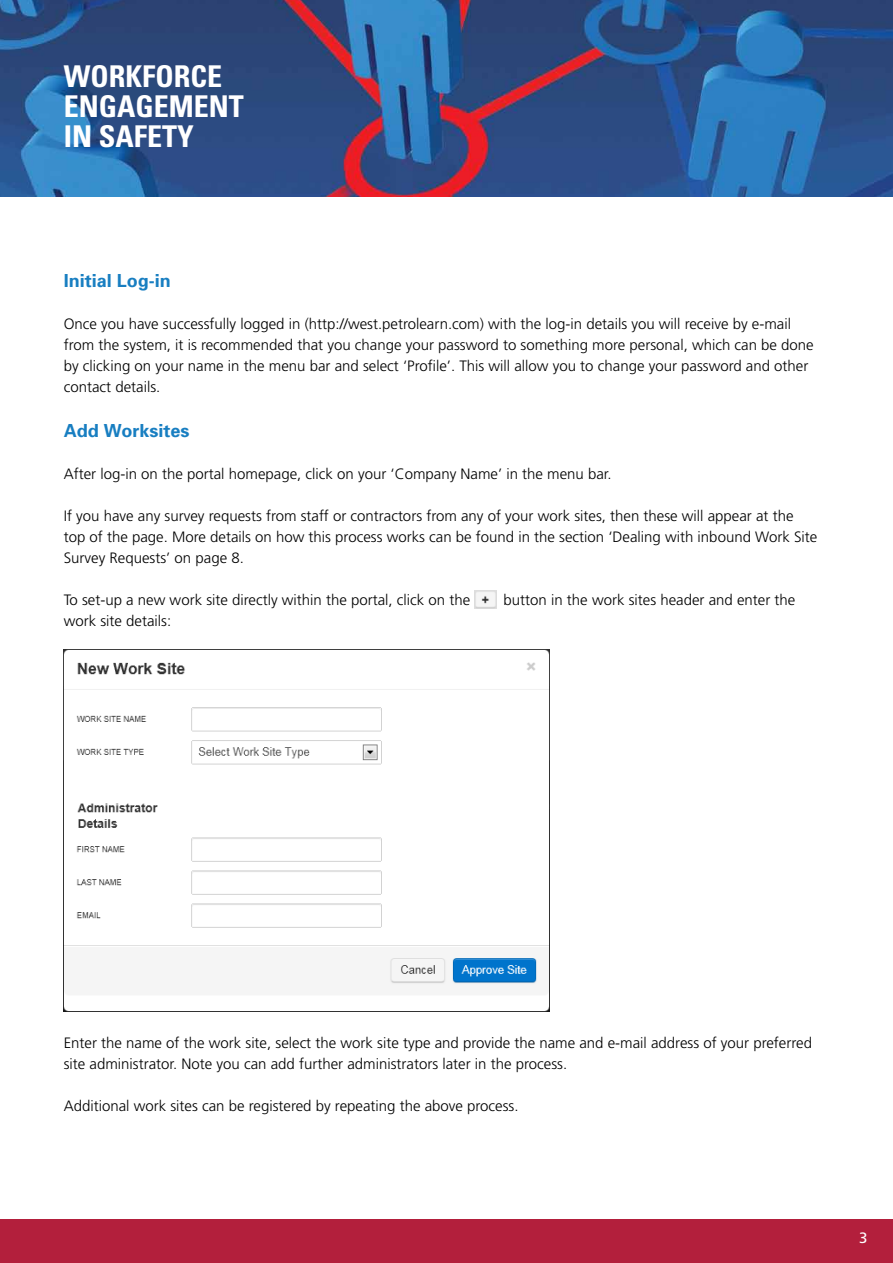
<style>
.page{position:relative;width:893px;height:1263px;background:#fff}
.page>*{position:absolute;margin:0;border:0;box-sizing:border-box;transform-origin:0 0}
.t1{font:700 condensed 30px/30px "Univers";color:#fff}
.t2{font:700 18px "Univers";color:#187ec1}
.t3{font:300 15px/21px "Frutiger";color:#000}
.t4{font:15px "Frutiger";color:#fff}
</style>
<div class="page">
<div style="left:0;top:1219px;width:893px;height:44px;background:#b31f3c"></div>
<img style="left:0;top:0;width:893px;height:196px">
<img style="left:64px;top:649px;width:486px;height:362px">
<img style="left:474px;top:590px;width:23px;height:18px">
<h1 class="t1" style="left:64px;top:61px;width:181px">WORKFORCE<br>ENGAGEMENT<br>IN SAFETY</h1>
<p class="t2" style="left:64px;top:269px;width:109px">Initial Log-in</p>
<p class="t3" style="left:64px;top:313px;width:751px">Once you have successfully logged in (http://west.petrolearn.com) with the log-in details you will receive by e-mail from the system, it is recommended that you change your password to something more personal, which can be done by clicking on your name in the menu bar and select ‘Profile’. This will allow you to change your password and other contact details.</p>
<p class="t2" style="left:64px;top:419px;width:127px">Add Worksites</p>
<p class="t3" style="left:64px;top:463px;width:549px">After log-in on the portal homepage, click on your ‘Company Name’ in the menu bar.</p>
<p class="t3" style="left:64px;top:505px;width:755px">If you have any survey requests from staff or contractors from any of your work sites, then these will appear at the top of the page. More details on how this process works can be found in the section ‘Dealing with inbound Work Site<br>Survey Requests’ on page 8.</p>
<p class="t3" style="left:64px;top:589px;width:408px">To set-up a new work site directly within the portal, click on the</p>
<p class="t3" style="left:504px;top:589px;width:293px">button in the work sites header and enter the</p>
<p class="t3" style="left:64px;top:610px;width:109px">work site details:</p>
<p class="t3" style="left:64px;top:1032px;width:750px">Enter the name of the work site, select the work site type and provide the name and e-mail address of your preferred site administrator. Note you can add further administrators later in the process.</p>
<p class="t3" style="left:64px;top:1095px;width:456px">Additional work sites can be registered by repeating the above process.</p>
<p class="t4" style="left:859px;top:1229px;width:10px">3</p>
</div>
